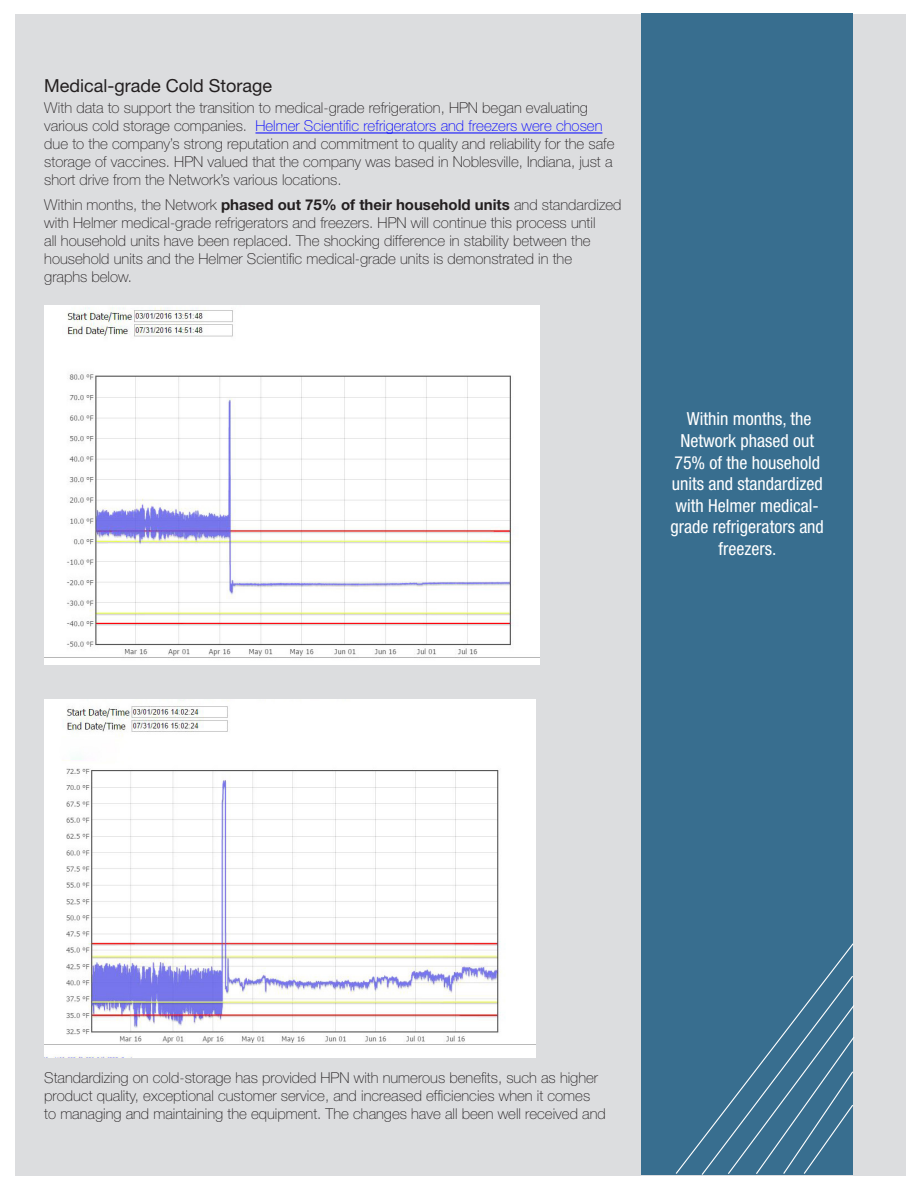
<style>
.page{position:relative;width:918px;height:1188px;background:#fff}
.page>*{position:absolute;margin:0;border:0;box-sizing:border-box;transform-origin:0 0}
.Column_Emphasis{font:condensed 18px/21.6px "Helvetica Neue LT Std";color:#fff;text-align:center}
.Secondary_Heading{font:18px "Helvetica Neue LT Std";color:#231f20}
.Main_Body_Font{font:100 15px/18px "Helvetica Neue LT Std";color:#231f20}
.s1{color:#00f}
.s2{font-weight:700}
</style>
<div class="page">
<div style="left:15px;top:15px;width:891px;height:1161px;background:#dcdddf"></div>
<div style="left:641px;top:13px;width:212px;height:1161px;background:#386e8f"></div>
<svg style="left:675px;top:943px;width:179px;height:232px"></svg>
<hr style="left:255px;top:133px;width:347px;height:1px;background:#00f">
<img style="left:44px;top:305px;width:495px;height:360px">
<img style="left:44px;top:699px;width:492px;height:359px">
<p class="Secondary_Heading" style="left:44px;top:75px;width:230px">Medical-grade Cold Storage</p>
<p class="Main_Body_Font" style="left:44px;top:99px;width:572px">With data to support the transition to medical-grade refrigeration, HPN began evaluating various cold storage companies. <span class="s1">Helmer Scientific refrigerators and freezers were chosen </span>due to the company’s strong reputation and commitment to quality and reliability for the safe storage of vaccines. HPN valued that the company was based in Noblesville, Indiana, just a short drive from the Network’s various locations.</p>
<p class="Main_Body_Font" style="left:44px;top:196px;width:579px">Within months, the Network <span class="s2">phased out 75% of their household units</span> and standardized with Helmer medical-grade refrigerators and freezers. HPN will continue this process until<br>all household units have been replaced. The shocking difference in stability between the household units and the Helmer Scientific medical-grade units is demonstrated in the<br>graphs below.</p>
<p class="Column_Emphasis" style="left:671px;top:408px;width:155px">Within months, the<br>Network phased out<br>75% of the household units and standardized with Helmer medical&shy;grade refrigerators and freezers.</p>
<p class="Main_Body_Font" style="left:44px;top:1068px;width:563px">Standardizing on cold-storage has provided HPN with numerous benefits, such as higher product quality, exceptional customer service, and increased efficiencies when it comes to managing and maintaining the equipment. The changes have all been well received and</p>
</div>
